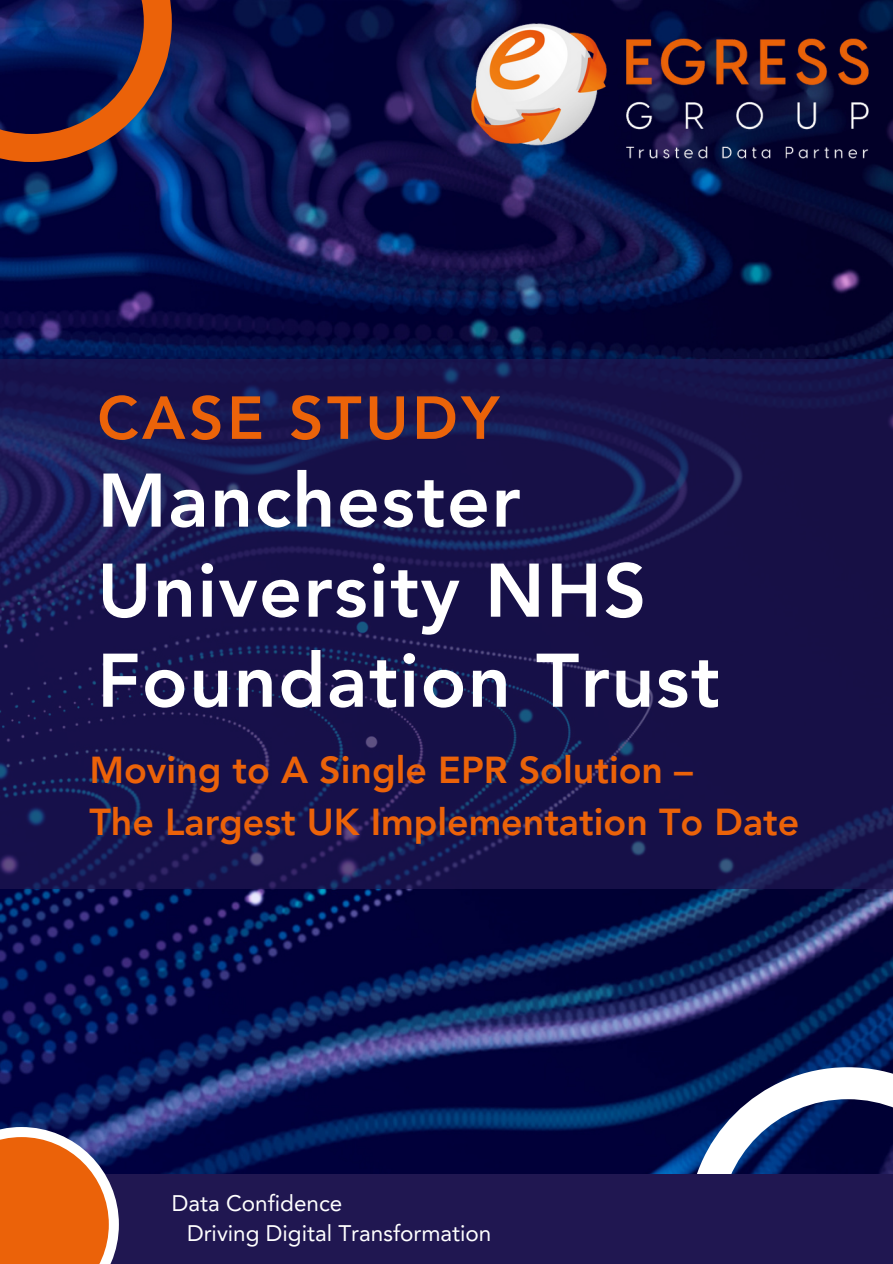
<style>
.page{position:relative;width:893px;height:1264px;background:#fff}
.page>*{position:absolute;margin:0;border:0;box-sizing:border-box;transform-origin:0 0}
.t1{font:800 75px/90px "Avenir LT Pro";letter-spacing:.02em;color:#fff}
.t2{font:800 60px "Avenir LT Pro";letter-spacing:.06em;color:#eb6309}
.t3{font:800 37.5px "Avenir LT Pro";color:#eb6209}
.t4{font:22.5px "Avenir LT Pro";color:#fff}
</style>
<div class="page">
<img style="left:0;top:0;width:892px;height:1174px">
<svg style="left:0;top:359px;width:892px;height:529px;background:#18134c"></svg>
<svg style="left:0;top:0;width:172px;height:162px;background:#412c47"></svg>
<img style="left:462px;top:22px;width:416px;height:150px">
<svg style="left:687px;top:1067px;width:205px;height:107px"></svg>
<div style="left:0;top:1174px;width:892px;height:89px;background:#201751"></div>
<svg style="left:0;top:1126px;width:119px;height:137px"></svg>
<div style="left:0;top:1137px;width:109px;height:126px;background:#eb6209"></div>
<p class="t2" style="left:97px;top:393px;width:403px">CASE STUDY</p>
<p class="t1" style="left:97px;top:462px;width:624px">Manchester<br>University NHS<br>Foundation Trust</p>
<p class="t3" style="left:89px;top:754px;width:605px">Moving to A Single EPR Solution –</p>
<p class="t3" style="left:89px;top:806px;width:711px">The Largest UK Implementation To Date</p>
<p class="t4" style="left:172px;top:1193px;width:172px">Data Confidence</p>
<p class="t4" style="left:187px;top:1223px;width:306px">Driving Digital Transformation</p>
</div>
